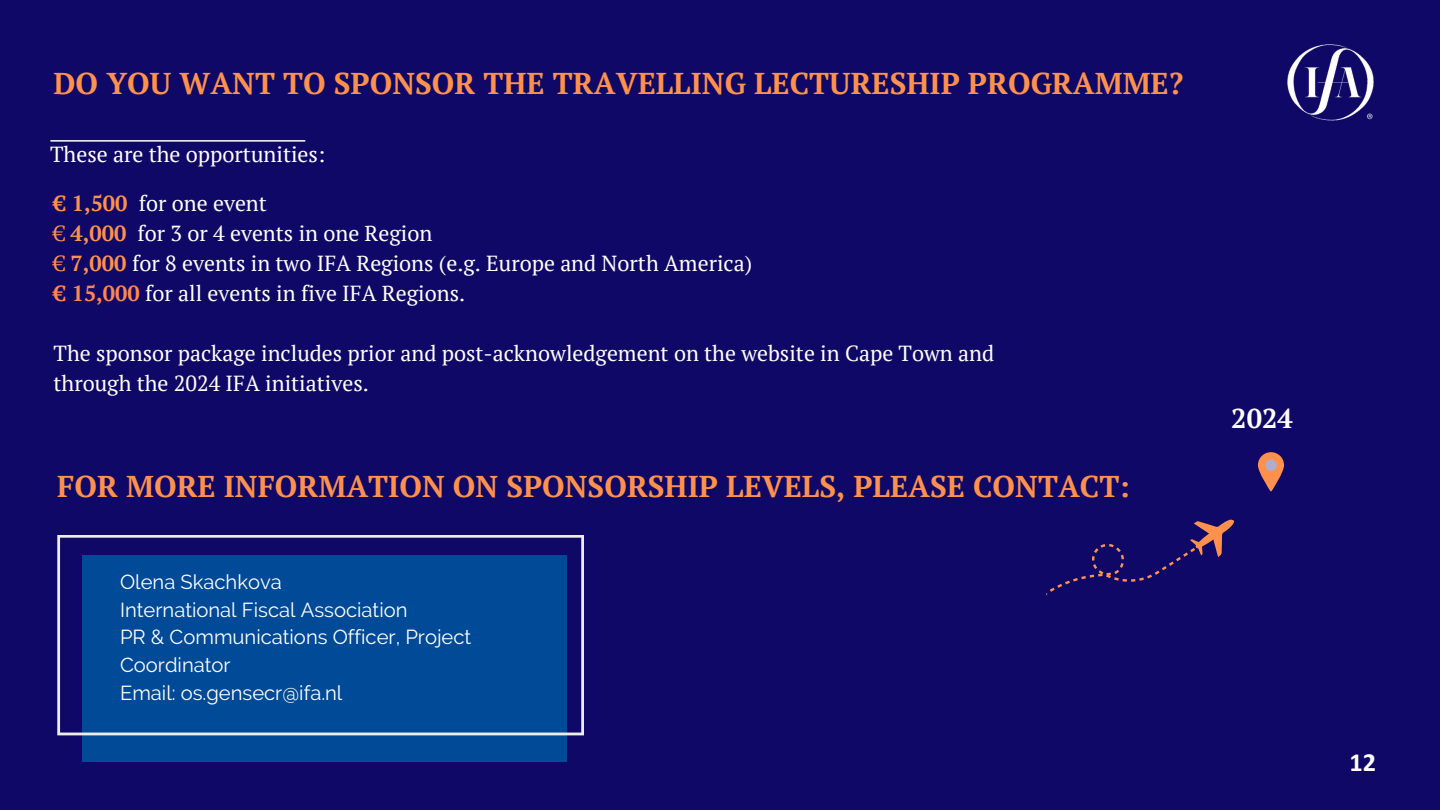
<style>
.page{position:relative;width:1440px;height:810px;background:#100866}
.page>*{position:absolute;margin:0;border:0;box-sizing:border-box;transform-origin:0 0}
.t1{font:700 30px "PT Serif";color:#ff914d}
.t2{font:700 27.2px "PT Serif";color:#fdfdfe}
.t3{font:700 26.3px "Calibri";color:#fff}
.t4{font:21.8px/30px "PT Serif";color:#fff}
.t5{font:700 21.8px "PT Serif";color:#ff914d}
.t6{font:20.2px/27.8px "Raleway";color:#fff}
.s1{font-weight:400}
.s2{color:#ff914d}
.s3{font-weight:700;color:#ff914d}
.s4{font-weight:700;color:#ff8650}
</style>
<div class="page">
<div style="left:82px;top:555px;width:485px;height:206px;background:#004a98"></div>
<svg style="left:57px;top:535px;width:527px;height:200px"></svg>
<svg style="left:1046px;top:519px;width:188px;height:76px"></svg>
<svg style="left:1258px;top:452px;width:26px;height:39px"></svg>
<div style="left:1265px;top:460px;width:12px;height:11px;background:#aeadce;border-radius:50%"></div>
<hr style="left:51px;top:140px;width:254px;height:2px;background:#fff">
<img style="left:1287px;top:44px;width:87px;height:77px">
<p class="t1" style="left:54px;top:62px;width:1131px">DO YOU WANT TO SPONSOR THE TRAVELLING LECTURESHIP PROGRAMME?</p>
<p class="t4" style="left:50px;top:139px;width:277px">These are the opportunities:</p>
<p class="t5" style="left:54px;top:189px;width:76px">€ 1,500</p>
<h1 class="t4" style="left:139px;top:188px;width:130px">for one event</h1>
<h1 class="t5" style="left:54px;top:219px;width:74px"><span class="s1">€</span> 4,000</h1>
<p class="t4" style="left:54px;top:218px;width:700px;text-indent:84px">for 3 or 4 events in one Region<br><span class="s2">€</span> <span class="s3">7,000</span> for 8 events in two IFA Regions (e.g. Europe and North America)</p>
<p class="t4" style="left:54px;top:278px;width:413px"><span class="s4">€ 15,000</span> for all events in five IFA Regions.</p>
<p class="t4" style="left:54px;top:338px;width:942px">The sponsor package includes prior and post-acknowledgement on the website in Cape Town and through the 2024 IFA initiatives.</p>
<h1 class="t1" style="left:57px;top:465px;width:1074px">FOR MORE INFORMATION ON SPONSORSHIP LEVELS, PLEASE CONTACT:</h1>
<p class="t6" style="left:120px;top:568px;width:163px">Olena Skachkova</p>
<p class="t6" style="left:120px;top:596px;width:289px">International Fiscal Association</p>
<p class="t6" style="left:120px;top:623px;width:353px">PR &amp; Communications Officer, Project<br>Coordinator</p>
<h1 class="t6" style="left:120px;top:679px;width:224px">Email: os.gensecr@ifa.nl</h1>
<p class="t2" style="left:1231px;top:400px;width:63px">2024</p>
<p class="t3" style="left:1350px;top:752px;width:28px">12</p>
</div>
